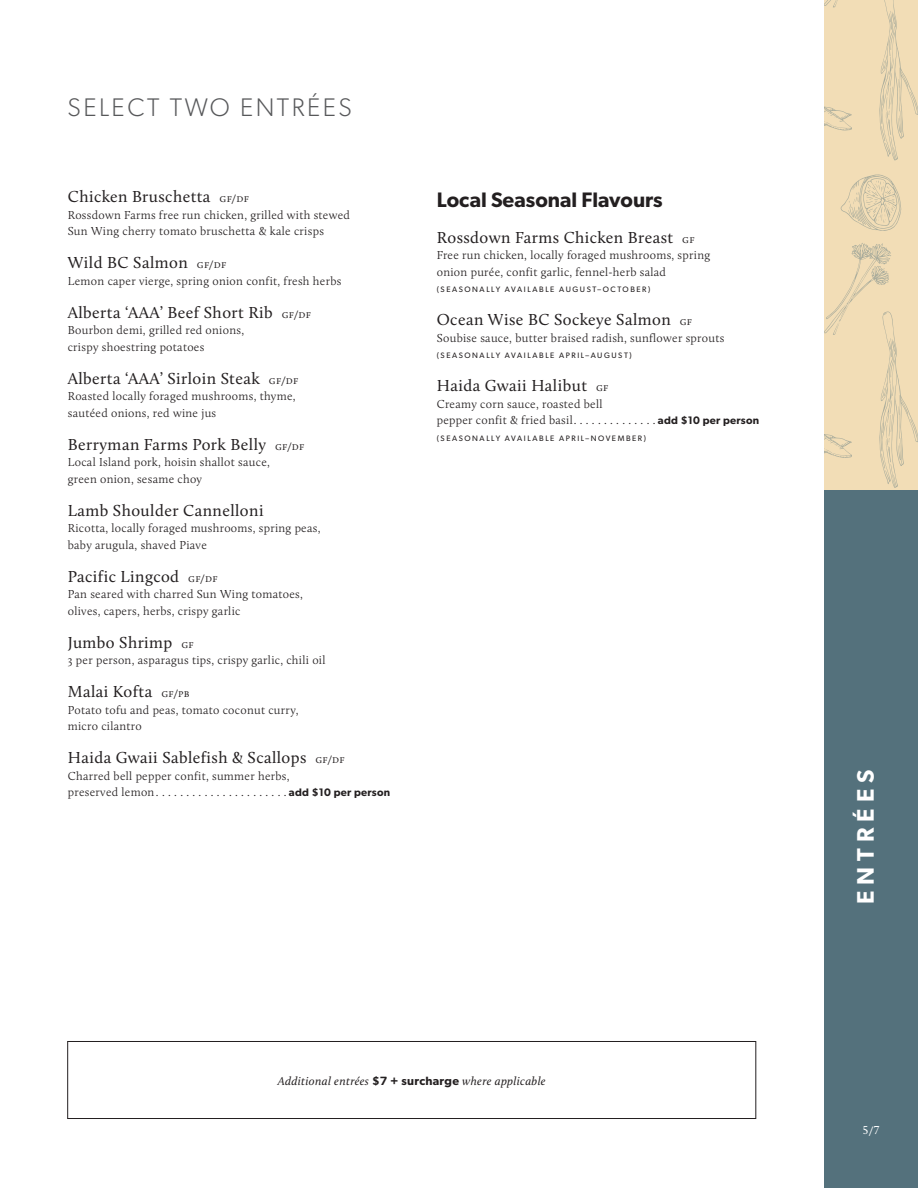
<style>
.page{position:relative;width:918px;height:1188px;background:#fff}
.page>*{position:absolute;margin:0;border:0;box-sizing:border-box;transform-origin:0 0}
.SELECT{font:300 25.5px "Gibson";letter-spacing:.1em;color:#57585a}
.Page_header{font:600 24px "Gibson";letter-spacing:.25em;color:#fff}
.Section_Headers{font:600 21px "Gibson";color:#231f20}
.Dish_Heads{font:16.5px "Calluna";letter-spacing:.025em;color:#231f20}
.body{font:300 12px/16.5px "Calluna";letter-spacing:.025em;color:#231f20}
.body-2{font:300 12px/16.5px "Calluna";color:#231f20}
.body-3{font:italic 12px "Calluna";letter-spacing:.025em;color:#231f20}
.page_numbers{font:12px "Calluna";color:#fff}
.body-4{font:7.8px "Gibson";letter-spacing:.2em;color:#231f20}
.s1{font-weight:300;font-size:12px}
.s2{font-family:"Gibson";font-weight:600;font-size:10.95px}
.s3{font-family:"Gibson";font-weight:600;font-style:normal}
</style>
<div class="page">
<div style="left:824px;top:490px;width:94px;height:698px;background:#54717c"></div>
<div style="left:824px;top:0;width:94px;height:490px;background:#f2ddb6"></div>
<svg style="left:841px;top:174px;width:60px;height:57px"></svg>
<svg style="left:824px;top:0;width:94px;height:160px"></svg>
<svg style="left:824px;top:243px;width:94px;height:245px"></svg>
<div style="left:68px;top:1041px;width:688px;height:78px;border:1px solid #231f20"></div>
<p class="SELECT" style="left:68px;top:92px;width:286px">SELECT TWO ENTRÉES</p>
<p class="Dish_Heads" style="left:68px;top:187px;width:183px">Chicken Bruschetta <span class="s1">gf/df</span></p>
<p class="body" style="left:68px;top:206px;width:284px">Rossdown Farms free run chicken, grilled with stewed<br>Sun Wing cherry tomato bruschetta &amp; kale crisps</p>
<p class="Dish_Heads" style="left:68px;top:253px;width:160px">Wild BC Salmon <span class="s1">gf/df</span></p>
<p class="body" style="left:68px;top:272px;width:275px">Lemon caper vierge, spring onion confit, fresh herbs</p>
<p class="Dish_Heads" style="left:68px;top:302px;width:245px">Alberta ‘AAA’ Beef Short Rib <span class="s1">gf/df</span></p>
<p class="body" style="left:68px;top:322px;width:178px">Bourbon demi, grilled red onions, crispy shoestring potatoes</p>
<p class="Dish_Heads" style="left:68px;top:368px;width:232px">Alberta ‘AAA’ Sirloin Steak <span class="s1">gf/df</span></p>
<p class="body" style="left:68px;top:388px;width:229px">Roasted locally foraged mushrooms, thyme, sautéed onions, red wine jus</p>
<p class="Dish_Heads" style="left:68px;top:434px;width:238px">Berryman Farms Pork Belly <span class="s1">gf/df</span></p>
<p class="body" style="left:68px;top:454px;width:204px">Local Island pork, hoisin shallot sauce, green onion, sesame choy</p>
<p class="Dish_Heads" style="left:68px;top:500px;width:197px">Lamb Shoulder Cannelloni</p>
<p class="body" style="left:68px;top:520px;width:254px">Ricotta, locally foraged mushrooms, spring peas, baby arugula, shaved Piave</p>
<p class="Dish_Heads" style="left:68px;top:566px;width:151px">Pacific Lingcod <span class="s1">gf/df</span></p>
<p class="body" style="left:68px;top:586px;width:237px">Pan seared with charred Sun Wing tomatoes, olives, capers, herbs, crispy garlic</p>
<p class="Dish_Heads" style="left:68px;top:632px;width:127px">Jumbo Shrimp <span class="s1">gf</span></p>
<p class="body" style="left:68px;top:652px;width:259px">3 per person, asparagus tips, crispy garlic, chili oil</p>
<p class="Dish_Heads" style="left:68px;top:682px;width:123px">Malai Kofta <span class="s1">gf/pb</span></p>
<p class="body" style="left:68px;top:701px;width:232px">Potato tofu and peas, tomato coconut curry, micro cilantro</p>
<p class="Dish_Heads" style="left:68px;top:748px;width:278px">Haida Gwaii Sablefish &amp; Scallops <span class="s1">gf/df</span></p>
<p class="body" style="left:68px;top:767px;width:324px">Charred bell pepper confit, summer herbs,<br>preserved lemon . . . . . . . . . . . . . . . . . . . . . <span class="s2">add $10 per person</span></p>
<p class="Section_Headers" style="left:437px;top:187px;width:227px">Local Seasonal Flavours</p>
<p class="Dish_Heads" style="left:437px;top:227px;width:259px">Rossdown Farms Chicken Breast <span class="s1">gf</span></p>
<p class="body-2" style="left:437px;top:247px;width:275px">Free run chicken, locally foraged mushrooms, spring onion purée, confit garlic, fennel-herb salad</p>
<p class="body-4" style="left:437px;top:285px;width:215px">(SEASONALLY AVAILABLE AUGUST–OCTOBER)</p>
<p class="Dish_Heads" style="left:437px;top:310px;width:257px">Ocean Wise BC Sockeye Salmon <span class="s1">gf</span></p>
<p class="body" style="left:437px;top:329px;width:289px">Soubise sauce, butter braised radish, sunflower sprouts</p>
<p class="body-4" style="left:437px;top:351px;width:196px">(SEASONALLY AVAILABLE APRIL–AUGUST)</p>
<p class="Dish_Heads" style="left:437px;top:376px;width:173px">Haida Gwaii Halibut <span class="s1">gf</span></p>
<p class="body" style="left:437px;top:395px;width:324px">Creamy corn sauce, roasted bell<br>pepper confit &amp; fried basil . . . . . . . . . . . . . <span class="s2">add $10 per person</span></p>
<p class="body-4" style="left:437px;top:433px;width:211px">(SEASONALLY AVAILABLE APRIL–NOVEMBER)</p>
<p class="body-3" style="left:278px;top:1074px;width:269px">Additional entrées <span class="s3">$7 + surcharge</span> where applicable</p>
<p class="Page_header" style="left:851px;top:904px;width:136px;rotate:-90deg">ENTRÉES</p>
<p class="page_numbers" style="left:863px;top:1123px;width:19px">5/7</p>
</div>
